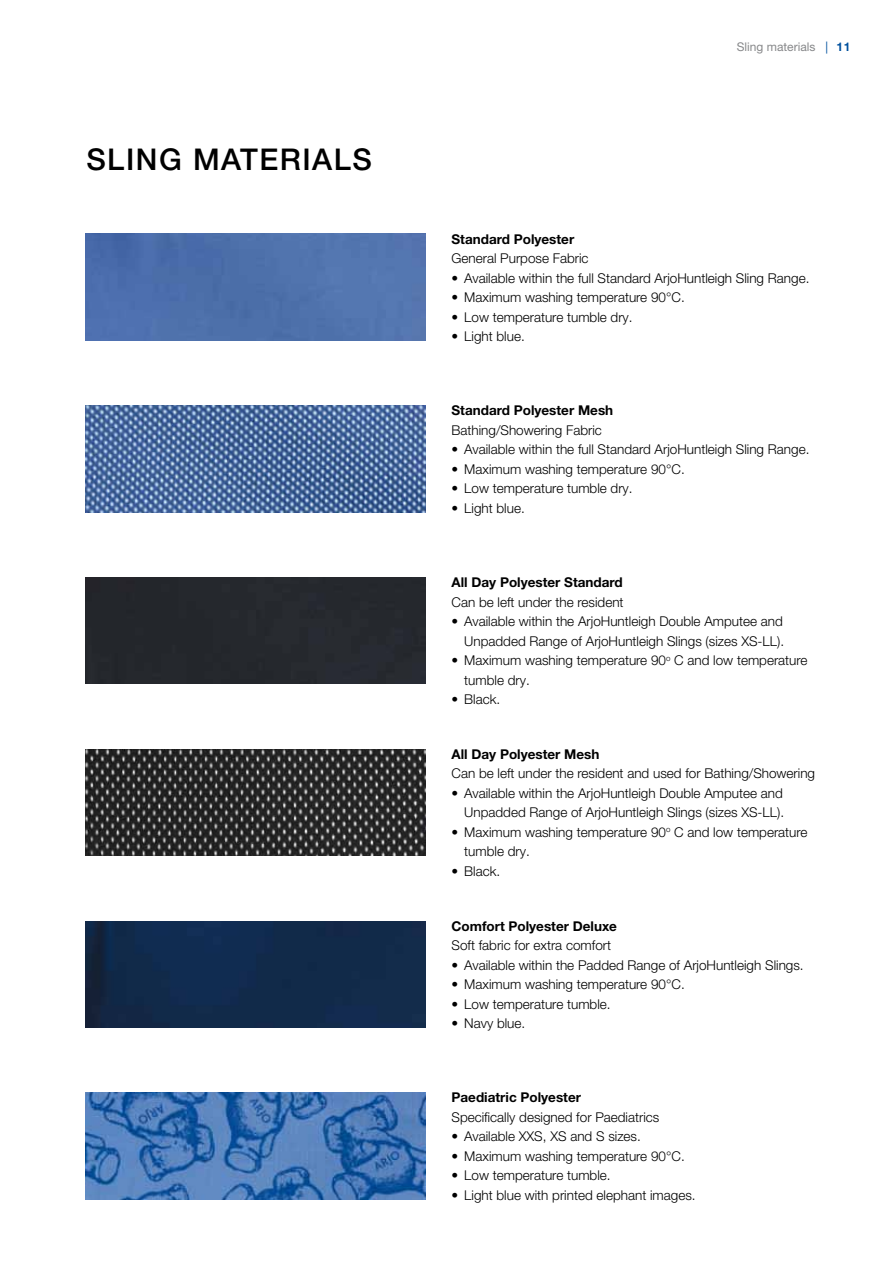
<style>
.page{position:relative;width:893px;height:1263px;background:#fff}
.page>*{position:absolute;margin:0;border:0;box-sizing:border-box;transform-origin:0 0}
.t1{font:500 30px "Helvetica Neue LT Pro";color:#000}
.t2{font:300 13.5px/19.5px "Helvetica Neue LT Pro";color:#000;text-align:right}
.t3{font:700 13.5px "Helvetica Neue LT Pro";color:#000}
.t4{font:12px "Helvetica Neue LT Pro";color:#87888a}
.s1{font-style:italic;color:#00519e}
.s2{font-weight:700;color:#00519e}
</style>
<div class="page">
<img style="left:85px;top:234px;width:340px;height:106px">
<img style="left:85px;top:406px;width:340px;height:106px">
<div style="left:85px;top:577px;width:340px;height:107px;background:#25282d"></div>
<img style="left:85px;top:749px;width:340px;height:106px">
<img style="left:85px;top:921px;width:340px;height:106px">
<img style="left:85px;top:1093px;width:340px;height:106px">
<h1 class="t1" style="left:86px;top:142px;width:20px">SLING</h1>
<h1 class="t1" style="left:193px;top:142px;width:21px">MATERIALS</h1>
<p class="t4" style="left:737px;top:40px;width:115px">Sling materials <span class="s1">|</span> <span class="s2">11</span></p>
<p class="t3" style="left:451px;top:230px;width:124px">Standard Polyester</p>
<p class="t2" style="left:451px;top:248px;width:139px">General Purpose Fabric</p>
<p class="t2" style="left:451px;top:268px;width:359px">• Available within the full Standard ArjoHuntleigh Sling Range.</p>
<p class="t2" style="left:451px;top:287px;width:235px">• Maximum washing temperature 90°C.</p>
<p class="t2" style="left:451px;top:307px;width:183px">• Low temperature tumble dry.</p>
<p class="t2" style="left:451px;top:326px;width:75px">• Light blue.</p>
<p class="t3" style="left:451px;top:402px;width:163px">Standard Polyester Mesh</p>
<p class="t2" style="left:451px;top:420px;width:152px">Bathing/Showering Fabric</p>
<p class="t2" style="left:451px;top:439px;width:359px">• Available within the full Standard ArjoHuntleigh Sling Range.</p>
<p class="t2" style="left:451px;top:459px;width:235px">• Maximum washing temperature 90°C.</p>
<p class="t2" style="left:451px;top:478px;width:183px">• Low temperature tumble dry.</p>
<p class="t2" style="left:451px;top:498px;width:75px">• Light blue.</p>
<p class="t3" style="left:451px;top:574px;width:173px">All Day Polyester Standard</p>
<p class="t2" style="left:451px;top:592px;width:174px">Can be left under the resident</p>
<p class="t2" style="left:451px;top:611px;width:334px">• Available within the ArjoHuntleigh Double Amputee and<br>Unpadded Range of ArjoHuntleigh Slings (sizes XS-LL).</p>
<p class="t2" style="left:464px;top:650px;width:345px;text-align:left;text-indent:-13px">• Maximum washing temperature 90<sup>o</sup> C and low temperature tumble dry.</p>
<p class="t2" style="left:451px;top:689px;width:50px">• Black.</p>
<p class="t3" style="left:451px;top:746px;width:149px">All Day Polyester Mesh</p>
<p class="t2" style="left:451px;top:763px;width:365px">Can be left under the resident and used for Bathing/Showering</p>
<p class="t2" style="left:451px;top:783px;width:334px">• Available within the ArjoHuntleigh Double Amputee and<br>Unpadded Range of ArjoHuntleigh Slings (sizes XS-LL).</p>
<p class="t2" style="left:464px;top:822px;width:345px;text-align:left;text-indent:-13px">• Maximum washing temperature 90<sup>o</sup> C and low temperature tumble dry.</p>
<p class="t2" style="left:451px;top:861px;width:50px">• Black.</p>
<p class="t3" style="left:451px;top:917px;width:167px">Comfort Polyester Deluxe</p>
<p class="t2" style="left:451px;top:935px;width:161px">Soft fabric for extra comfort</p>
<p class="t2" style="left:451px;top:955px;width:354px">• Available within the Padded Range of ArjoHuntleigh Slings.</p>
<p class="t2" style="left:451px;top:974px;width:235px">• Maximum washing temperature 90°C.</p>
<p class="t2" style="left:451px;top:994px;width:161px">• Low temperature tumble.</p>
<p class="t2" style="left:451px;top:1013px;width:75px">• Navy blue.</p>
<p class="t3" style="left:451px;top:1089px;width:131px">Paediatric Polyester</p>
<p class="t2" style="left:451px;top:1107px;width:209px">Specifically designed for Paediatrics</p>
<p class="t2" style="left:451px;top:1127px;width:191px">• Available XXS, XS and S sizes.</p>
<p class="t2" style="left:451px;top:1146px;width:235px">• Maximum washing temperature 90°C.</p>
<p class="t2" style="left:451px;top:1165px;width:161px">• Low temperature tumble.</p>
<p class="t2" style="left:451px;top:1185px;width:246px">• Light blue with printed elephant images.</p>
</div>
